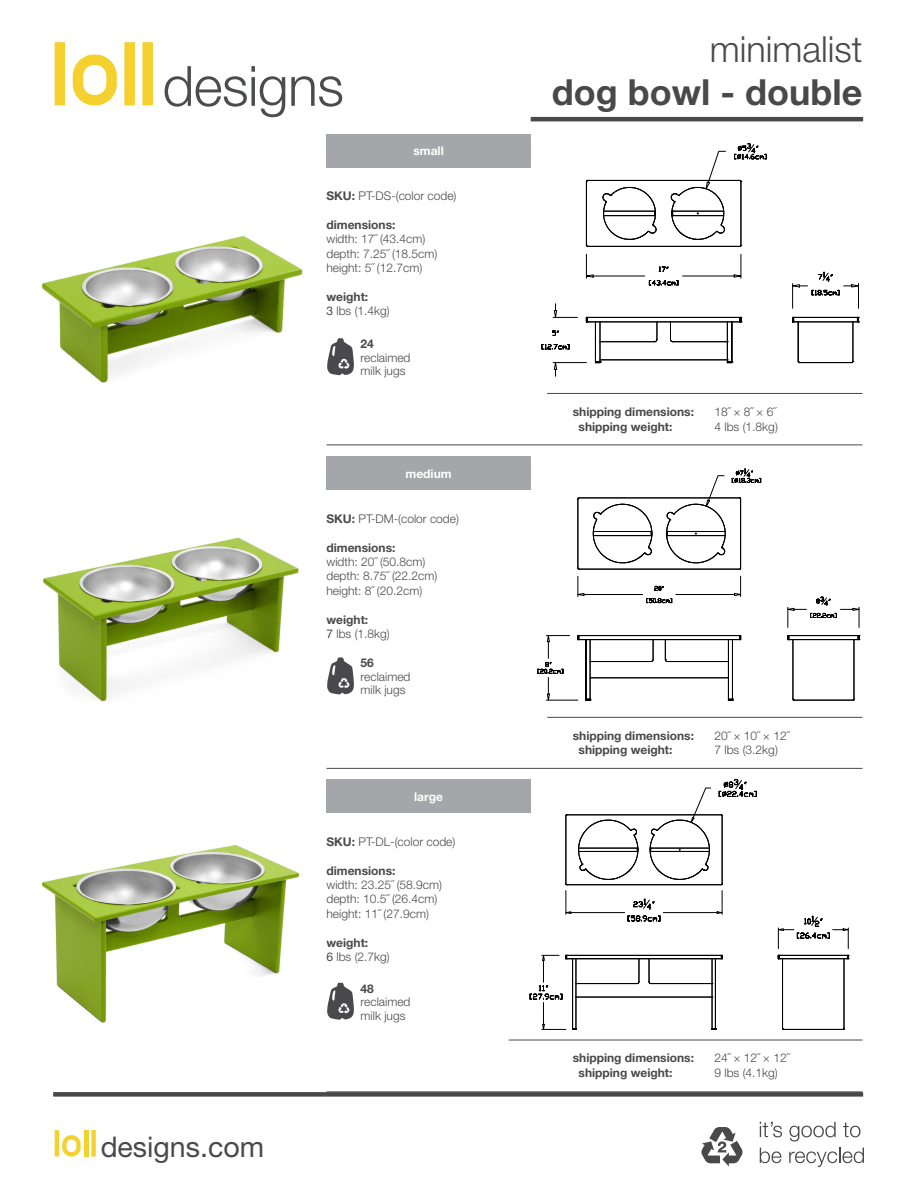
<style>
.page{position:relative;width:918px;height:1188px;background:#fff}
.page>*{position:absolute;margin:0;border:0;box-sizing:border-box;transform-origin:0 0}
.t1{font:700 36px "Helvetica Neue";color:#49494c}
.t2{font:300 36px "Helvetica Neue";color:#49494c}
.t3{font:28.5px "Helvetica Neue";color:#49494c}
.t4{font:300 12px "Helvetica Neue";color:#49494c}
.t5{font:700 12px "Helvetica Neue";color:#49494c}
.t6{font:700 12px "Helvetica Neue";color:#fff}
.s1{font-weight:700}
.s2{font-weight:400}
</style>
<div class="page">
<hr style="left:84px;top:1130px;width:4px;height:26px;background:#f5d12f">
<hr style="left:55px;top:1130px;width:4px;height:26px;background:#f5d12f">
<div style="left:91px;top:1130px;width:5px;height:26px;background:#f5d12f"></div>
<svg style="left:62px;top:1135px;width:19px;height:21px"></svg>
<hr style="left:531px;top:117px;width:332px;height:4px;background:#49494c">
<div style="left:53px;top:1092px;width:810px;height:5px;background:#49494c"></div>
<div style="left:124px;top:42px;width:11px;height:63px;background:#f5d12f"></div>
<div style="left:55px;top:42px;width:10px;height:63px;background:#f5d12f"></div>
<div style="left:142px;top:42px;width:11px;height:63px;background:#f5d12f"></div>
<svg style="left:73px;top:55px;width:44px;height:50px"></svg>
<svg style="left:701px;top:1127px;width:42px;height:39px"></svg>
<svg style="left:760px;top:1122px;width:22px;height:15px"></svg>
<svg style="left:789px;top:1122px;width:47px;height:19px"></svg>
<svg style="left:843px;top:1123px;width:18px;height:14px"></svg>
<svg style="left:760px;top:1148px;width:21px;height:15px"></svg>
<svg style="left:789px;top:1148px;width:75px;height:19px"></svg>
<img style="left:43px;top:537px;width:256px;height:165px">
<img style="left:41px;top:235px;width:261px;height:148px">
<img style="left:42px;top:845px;width:258px;height:178px">
<hr style="left:326px;top:445px;width:536px;height:1px;background:#49494c">
<hr style="left:326px;top:768px;width:536px;height:1px;background:#49494c">
<hr style="left:547px;top:393px;width:315px;height:1px;background:#49494c">
<hr style="left:547px;top:717px;width:315px;height:1px;background:#49494c">
<hr style="left:509px;top:1040px;width:353px;height:1px;background:#49494c">
<div style="left:326px;top:134px;width:205px;height:34px;background:#a4a6a9"></div>
<div style="left:326px;top:456px;width:205px;height:34px;background:#a4a6a9"></div>
<div style="left:326px;top:780px;width:205px;height:33px;background:#a4a6a9"></div>
<svg style="left:541px;top:143px;width:319px;height:233px"></svg>
<svg style="left:537px;top:468px;width:324px;height:233px"></svg>
<svg style="left:515px;top:779px;width:335px;height:251px"></svg>
<svg style="left:327px;top:338px;width:27px;height:37px"></svg>
<svg style="left:327px;top:657px;width:27px;height:37px"></svg>
<svg style="left:327px;top:983px;width:27px;height:37px"></svg>
<svg style="left:164px;top:66px;width:178px;height:51px"></svg>
<h2 class="t3" style="left:100px;top:1129px;width:132px">trade.com</h2>
<h2 class="t3" style="left:101px;top:1129px;width:165px">designs.com</h2>
<p class="t6" style="left:413px;top:144px;width:32px">small</p>
<p class="t4" style="left:326px;top:188px;width:132px"><span class="s1">SKU:</span> PT-DS-(color code)</p>
<p class="t5" style="left:326px;top:217px;width:71px">dimensions:</p>
<p class="t4" style="left:326px;top:232px;width:100px">width: 17˝ (43.4cm)</p>
<p class="t4" style="left:326px;top:246px;width:112px">depth: 7.25˝ (18.5cm)</p>
<p class="t4" style="left:326px;top:260px;width:97px">height: 5˝ (12.7cm)</p>
<p class="t5" style="left:326px;top:289px;width:43px">weight:</p>
<p class="t4" style="left:326px;top:304px;width:65px"><span class="s2">3</span> lbs (1.4kg)</p>
<p class="t5" style="left:361px;top:336px;width:15px">24</p>
<p class="t4" style="left:361px;top:350px;width:51px">reclaimed</p>
<p class="t4" style="left:361px;top:364px;width:46px">milk jugs</p>
<p class="t6" style="left:406px;top:466px;width:48px">medium</p>
<p class="t4" style="left:326px;top:511px;width:134px"><span class="s1">SKU:</span> PT-DM-(color code)</p>
<p class="t5" style="left:326px;top:540px;width:71px">dimensions:</p>
<p class="t4" style="left:326px;top:554px;width:100px">width: 20˝ (50.8cm)</p>
<p class="t4" style="left:326px;top:569px;width:112px">depth: 8.75˝ (22.2cm)</p>
<p class="t4" style="left:326px;top:583px;width:97px">height: 8˝ (20.2cm)</p>
<p class="t5" style="left:326px;top:612px;width:43px">weight:</p>
<p class="t4" style="left:326px;top:626px;width:65px"><span class="s2">7</span> lbs (1.8kg)</p>
<p class="t5" style="left:361px;top:656px;width:15px">56</p>
<p class="t4" style="left:361px;top:669px;width:51px">reclaimed</p>
<p class="t4" style="left:361px;top:683px;width:46px">milk jugs</p>
<p class="t6" style="left:414px;top:789px;width:30px">large</p>
<p class="t4" style="left:326px;top:834px;width:130px"><span class="s1">SKU:</span> PT-DL-(color code)</p>
<p class="t5" style="left:326px;top:863px;width:71px">dimensions:</p>
<p class="t4" style="left:326px;top:877px;width:117px">width: 23.25˝ (58.9cm)</p>
<p class="t4" style="left:326px;top:892px;width:112px">depth: 10.5˝ (26.4cm)</p>
<p class="t4" style="left:326px;top:906px;width:104px">height: 11˝ (27.9cm)</p>
<p class="t5" style="left:326px;top:935px;width:43px">weight:</p>
<p class="t4" style="left:326px;top:949px;width:65px"><span class="s2">6</span> lbs (2.7kg)</p>
<p class="t5" style="left:361px;top:981px;width:15px">48</p>
<p class="t4" style="left:361px;top:995px;width:51px">reclaimed</p>
<p class="t4" style="left:361px;top:1008px;width:46px">milk jugs</p>
<p class="t2" style="left:710px;top:27px;width:154px">minimalist</p>
<p class="t1" style="left:552px;top:70px;width:312px">dog bowl - double</p>
<p class="t5" style="left:573px;top:405px;width:123px">shipping dimensions:</p>
<p class="t4" style="left:715px;top:405px;width:63px">18˝ × 8˝ × 6˝</p>
<p class="t5" style="left:579px;top:419px;width:95px">shipping weight:</p>
<p class="t4" style="left:715px;top:419px;width:65px">4 lbs (1.8kg)</p>
<p class="t5" style="left:573px;top:728px;width:123px">shipping dimensions:</p>
<p class="t4" style="left:715px;top:728px;width:76px">20˝ × 10˝ × 12˝</p>
<p class="t5" style="left:579px;top:742px;width:95px">shipping weight:</p>
<p class="t4" style="left:715px;top:743px;width:65px">7 lbs (3.2kg)</p>
<p class="t5" style="left:573px;top:1051px;width:123px">shipping dimensions:</p>
<p class="t4" style="left:715px;top:1051px;width:76px">24˝ × 12˝ × 12˝</p>
<p class="t5" style="left:579px;top:1065px;width:95px">shipping weight:</p>
<p class="t4" style="left:715px;top:1065px;width:65px">9 lbs (4.1kg)</p>
</div>
